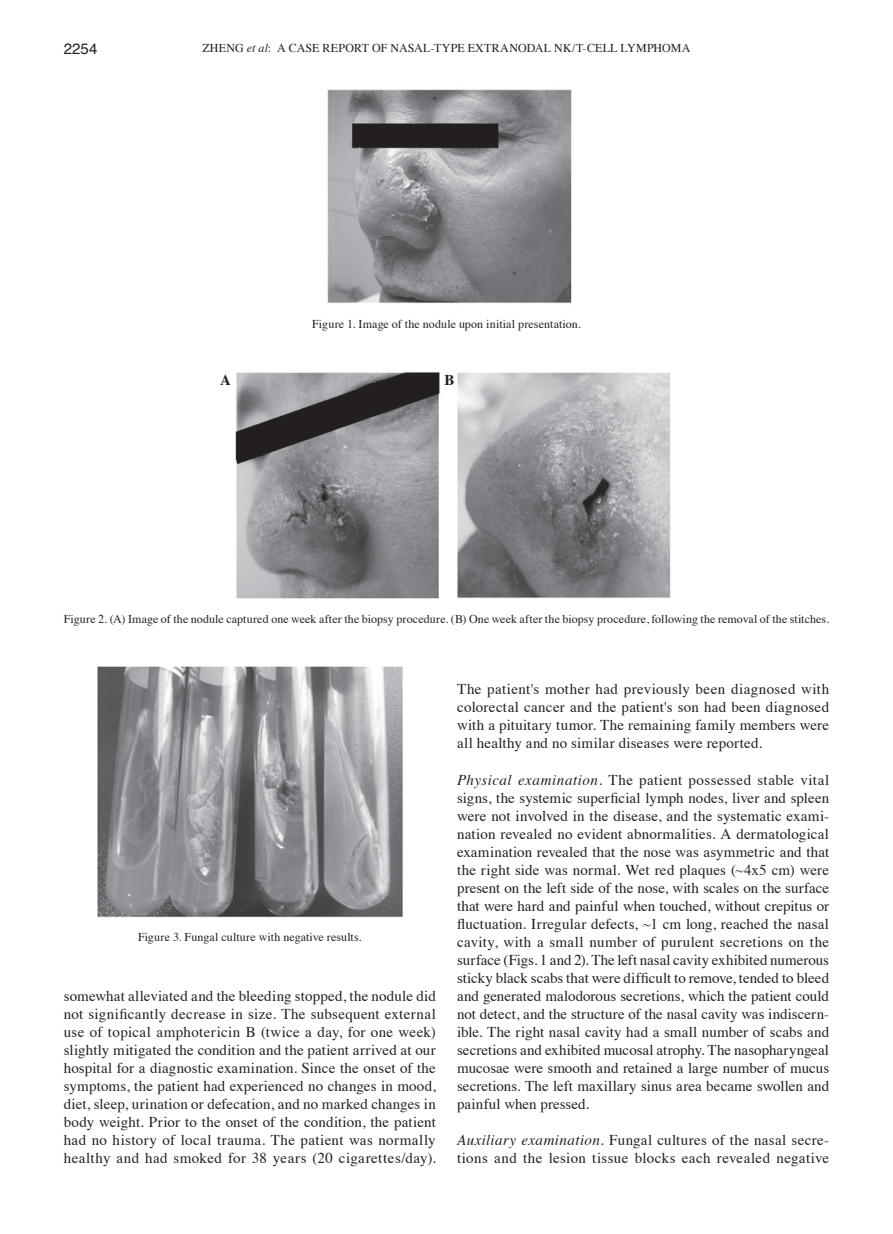
<style>
.page{position:relative;width:893px;height:1234px;background:#fff}
.page>*{position:absolute;margin:0;border:0;box-sizing:border-box;transform-origin:0 0}
.Body_with_subheading{font:15px/18px "Times";letter-spacing:.02em;color:#231f20;text-align:justify}
.t1{font:15px "Helvetica";color:#231f20}
.t2{font:700 15px "Times";color:#231f20}
.Figure_legend{font:12px "Times";letter-spacing:.005em;color:#231f20}
.Running_Title{font:12px "Times";letter-spacing:.015em;color:#231f20}
.s1{font-style:italic}
.s2{color:#ed028c}
</style>
<div class="page">
<img style="left:327px;top:89px;width:245px;height:214px">
<img style="left:235px;top:372px;width:436px;height:227px">
<img style="left:97px;top:666px;width:306px;height:252px">
<p class="t1" style="left:64px;top:37px;width:35px">2254</p>
<p class="Running_Title" style="left:202px;top:36px;width:490px">ZHENG <span class="s1">et al</span>: A CASE REPORT OF NASAL-TYPE EXTRANODAL NK/T-CELL LYMPHOMA</p>
<p class="Figure_legend" style="left:312px;top:313px;width:270px">Figure 1. Image of the nodule upon initial presentation.</p>
<p class="t2" style="left:220px;top:365px;width:12px">A</p>
<p class="t2" style="left:444px;top:365px;width:12px">B</p>
<p class="Figure_legend" style="left:64px;top:607px;width:767px">Figure 2. (A) Image of the nodule captured one week after the biopsy procedure. (B) One week after the biopsy procedure, following the removal of the stitches.</p>
<p class="Figure_legend" style="left:138px;top:926px;width:225px">Figure 3<span class="s2">.</span> Fungal culture with negative results.</p>
<p class="Body_with_subheading" style="left:64px;top:985px;width:374px">somewhat alleviated and the bleeding stopped, the nodule did not significantly decrease in size. The subsequent external use of topical amphotericin B (twice a day, for one week) slightly mitigated the condition and the patient arrived at our hospital for a diagnostic examination. Since the onset of the symptoms, the patient had experienced no changes in mood, diet, sleep, urination or defecation, and no marked changes in body weight. Prior to the onset of the condition, the patient had no history of local trauma. The patient was normally healthy and had smoked for 38 years (20 cigarettes/day).</p>
<p class="Body_with_subheading" style="left:457px;top:679px;width:374px">The patient's mother had previously been diagnosed with colorectal cancer and the patient's son had been diagnosed with a pituitary tumor. The remaining family members were all healthy and no similar diseases were reported.</p>
<p class="Body_with_subheading" style="left:457px;top:769px;width:374px"><span class="s1">Physical examination.</span> The patient possessed stable vital signs, the systemic superficial lymph nodes, liver and spleen were not involved in the disease, and the systematic exami&shy;nation revealed no evident abnormalities. A dermatological examination revealed that the nose was asymmetric and that the right side was normal. Wet red plaques (~4x5 cm) were present on the left side of the nose, with scales on the surface that were hard and painful when touched, without crepitus or fluctuation. Irregular defects, ~1 cm long, reached the nasal cavity, with a small number of purulent secretions on the surface (Figs. 1 and 2). The left nasal cavity exhibited numerous sticky black scabs that were difficult to remove, tended to bleed and generated malodorous secretions, which the patient could not detect, and the structure of the nasal cavity was indiscern&shy;ible. The right nasal cavity had a small number of scabs and secretions and exhibited mucosal atrophy. The nasopharyngeal mucosae were smooth and retained a large number of mucus secretions. The left maxillary sinus area became swollen and painful when pressed.</p>
<p class="Body_with_subheading" style="left:457px;top:1129px;width:374px"><span class="s1">Auxiliary examination.</span> Fungal cultures of the nasal secre&shy;tions and the lesion tissue blocks each revealed negative</p>
</div>
